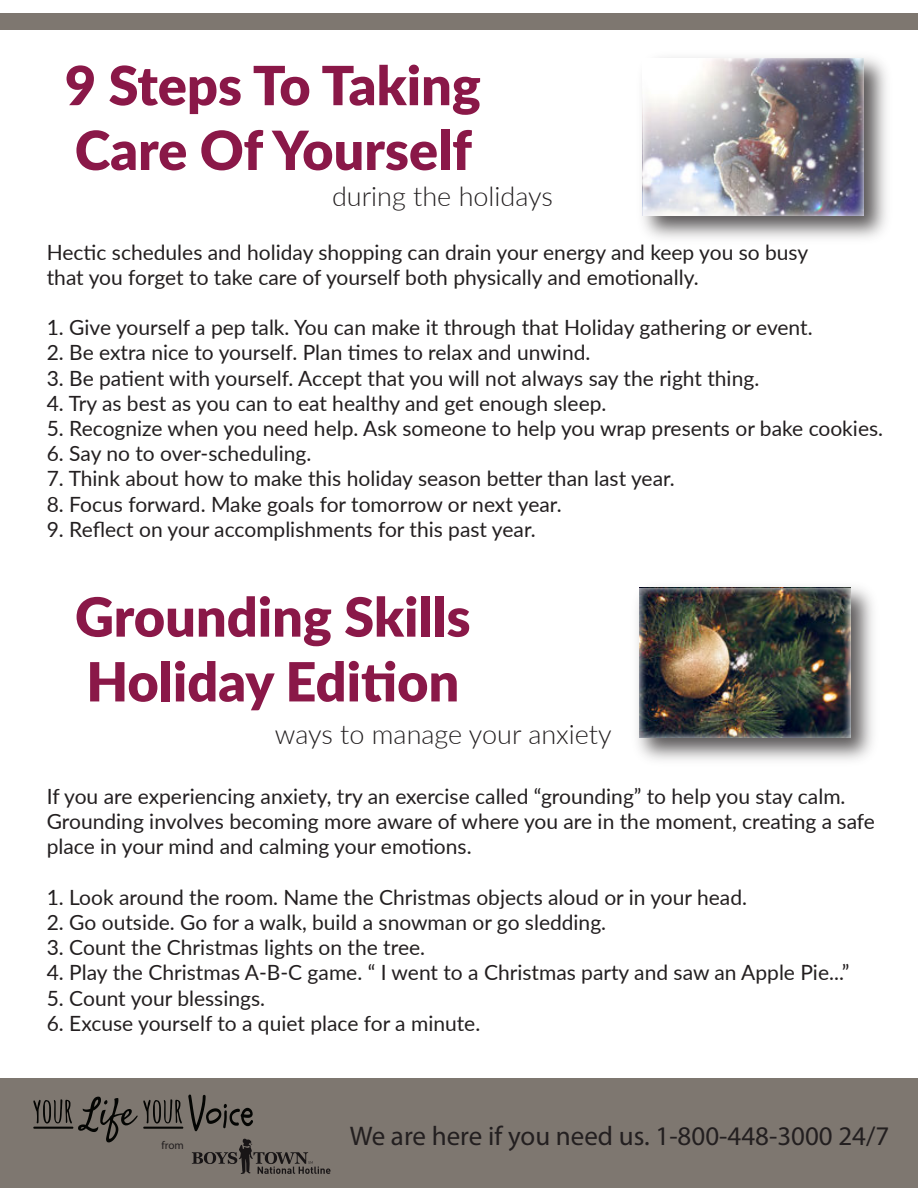
<style>
.page{position:relative;width:918px;height:1188px;background:#fff}
.page>*{position:absolute;margin:0;border:0;box-sizing:border-box;transform-origin:0 0}
.t1{font:900 54px/64.8px "Lato";color:#8a1848}
.t2{font:300 27px "Lato";color:#231f20}
.t3{font:27px "Myriad Pro";color:#231f20}
.t4{font:21px/25.2px "Lato";color:#231f20}
.t5{font:11.25px "Myriad Pro";color:#231f20}
</style>
<div class="page">
<div style="left:0;top:1078px;width:918px;height:110px;background:#7e7770"></div>
<img style="left:642px;top:57px;width:245px;height:182px">
<img style="left:644px;top:58px;width:220px;height:158px">
<div style="left:0;top:13px;width:918px;height:17px;background:#7e7770"></div>
<svg style="left:33px;top:1095px;width:298px;height:79px"></svg>
<img style="left:637px;top:587px;width:236px;height:173px">
<img style="left:639px;top:588px;width:211px;height:150px">
<h1 class="t1" style="left:65px;top:51px;width:417px">9 Steps To Taking<br>Care Of Yourself</h1>
<p class="t2" style="left:332px;top:177px;width:223px">during the holidays</p>
<p class="t4" style="left:47px;top:238px;width:763px">Hectic schedules and holiday shopping can drain your energy and keep you so busy that you forget to take care of yourself both physically and emotionally.</p>
<p class="t4" style="left:47px;top:314px;width:767px">1. Give yourself a pep talk. You can make it through that Holiday gathering or event.</p>
<p class="t4" style="left:47px;top:339px;width:545px">2. Be extra nice to yourself. Plan times to relax and unwind.</p>
<p class="t4" style="left:47px;top:364px;width:714px">3. Be patient with yourself. Accept that you will not always say the right thing.</p>
<p class="t4" style="left:47px;top:390px;width:561px">4. Try as best as you can to eat healthy and get enough sleep.</p>
<p class="t4" style="left:47px;top:415px;width:838px">5. Recognize when you need help. Ask someone to help you wrap presents or bake cookies.</p>
<p class="t4" style="left:47px;top:440px;width:266px">6. Say no to over-scheduling.</p>
<p class="t4" style="left:47px;top:465px;width:630px">7. Think about how to make this holiday season better than last year.</p>
<p class="t4" style="left:47px;top:490px;width:516px">8. Focus forward. Make goals for tomorrow or next year.</p>
<p class="t4" style="left:47px;top:516px;width:491px">9. Reflect on your accomplishments for this past year.</p>
<h1 class="t1" style="left:75px;top:582px;width:397px">Grounding Skills<br>Holiday Edition</h1>
<p class="t2" style="left:275px;top:715px;width:338px">ways to manage your anxiety</p>
<p class="t4" style="left:47px;top:783px;width:830px">If you are experiencing anxiety, try an exercise called “grounding” to help you stay calm.<br>Grounding involves becoming more aware of where you are in the moment, creating a safe place in your mind and calming your emotions.</p>
<p class="t4" style="left:47px;top:884px;width:702px">1. Look around the room. Name the Christmas objects aloud or in your head.</p>
<p class="t4" style="left:47px;top:909px;width:561px">2. Go outside. Go for a walk, build a snowman or go sledding.</p>
<p class="t4" style="left:47px;top:934px;width:380px">3. Count the Christmas lights on the tree.</p>
<p class="t4" style="left:47px;top:959px;width:804px">4. Play the Christmas A-B-C game. “ I went to a Christmas party and saw an Apple Pie...”</p>
<p class="t4" style="left:47px;top:985px;width:220px">5. Count your blessings.</p>
<p class="t4" style="left:47px;top:1010px;width:435px">6. Excuse yourself to a quiet place for a minute.</p>
<p class="t5" style="left:162px;top:1138px;width:24px">from</p>
<p class="t3" style="left:350px;top:1119px;width:541px">We are here if you need us. 1-800-448-3000 24/7</p>
</div>
